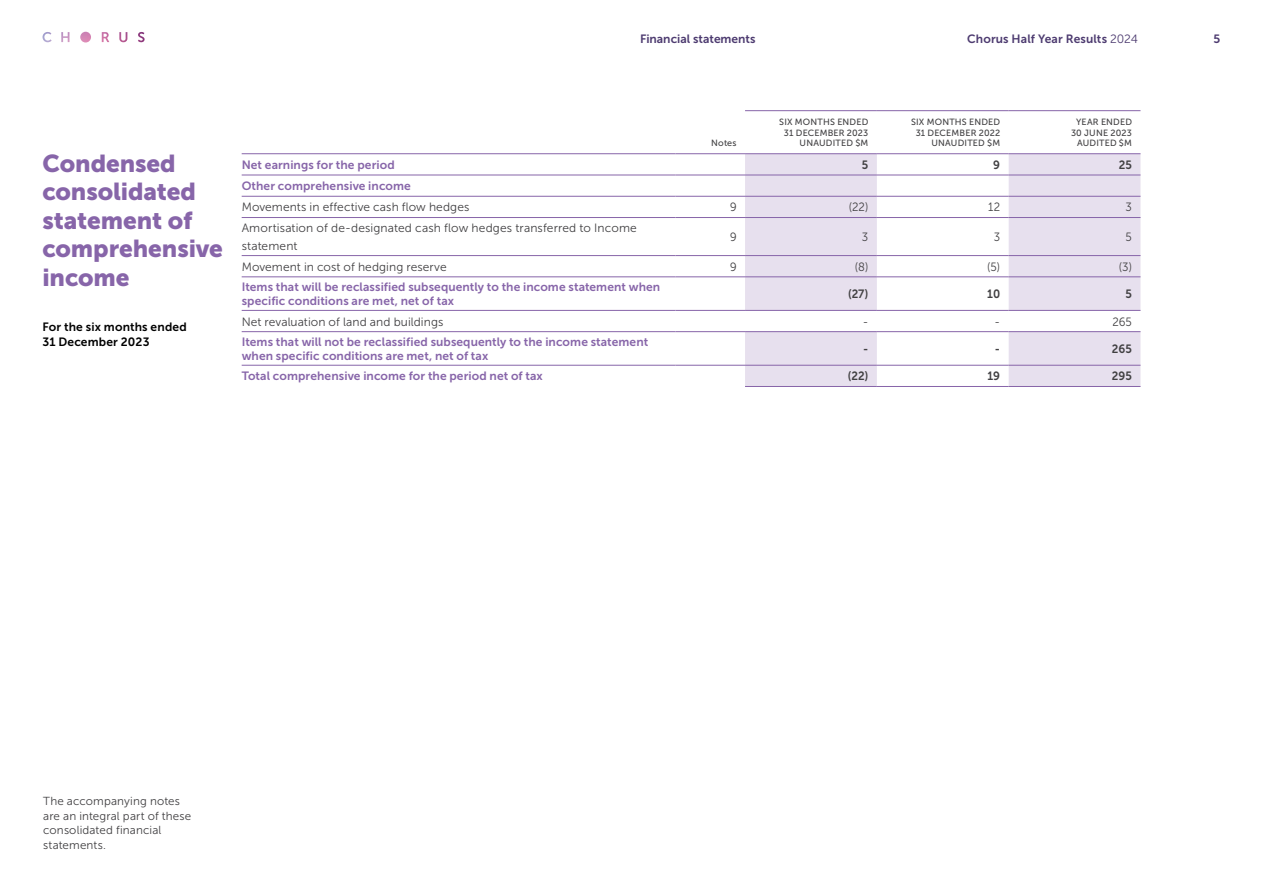
<style>
.page{position:relative;width:1263px;height:893px;background:#fff}
.page>*{position:absolute;margin:0;border:0;box-sizing:border-box;transform-origin:0 0}
.t1{font:24.3px/28.5px "Museo Sans 900";letter-spacing:-.005em;color:#8765a9}
.t2{font:12px/13.5px "Museo Sans 700";letter-spacing:.005em;color:#8765a9}
.t3{font:12px/18px "Museo Sans 300";letter-spacing:.01em;color:#414042}
.t4{font:12px "Museo Sans 700";color:#4d3b70}
.t5{font:12px/15px "Museo Sans 700";letter-spacing:.015em;color:#000}
.t6{font:12px "Museo Sans 300";letter-spacing:.01em;color:#414042;scale:.95 1}
.t7{font:12px "Museo Sans 700";letter-spacing:.005em;color:#414042;scale:.95 1}
.t8{font:11.7px/14.5px "Museo Sans 300";letter-spacing:.015em;color:#414042}
.t9{font:9px/10.5px "Museo Sans 500";letter-spacing:.02em;color:#414042;text-align:right}
.s1{font-family:"Museo Sans 300"}
</style>
<div class="page">
<svg style="left:43px;top:32px;width:102px;height:11px"></svg>
<svg style="left:745px;top:154px;width:395px;height:232px;fill:#e7e0ee"></svg>
<hr style="left:745px;top:110px;width:132px;height:1px;background:#8765a9">
<hr style="left:877px;top:110px;width:132px;height:1px;background:#8765a9">
<hr style="left:1009px;top:110px;width:131px;height:1px;background:#8765a9">
<hr style="left:745px;top:153px;width:132px;height:1px;background:#8765a9">
<hr style="left:877px;top:153px;width:132px;height:1px;background:#8765a9">
<hr style="left:1009px;top:153px;width:131px;height:1px;background:#8765a9">
<hr style="left:242px;top:217px;width:433px;height:1px;background:#8765a9">
<hr style="left:675px;top:217px;width:70px;height:1px;background:#8765a9">
<hr style="left:745px;top:217px;width:132px;height:1px;background:#8765a9">
<hr style="left:877px;top:217px;width:132px;height:1px;background:#8765a9">
<hr style="left:1009px;top:217px;width:131px;height:1px;background:#8765a9">
<hr style="left:242px;top:255px;width:433px;height:1px;background:#8765a9">
<hr style="left:675px;top:255px;width:70px;height:1px;background:#8765a9">
<hr style="left:745px;top:255px;width:132px;height:1px;background:#8765a9">
<hr style="left:877px;top:255px;width:132px;height:1px;background:#8765a9">
<hr style="left:1009px;top:255px;width:131px;height:1px;background:#8765a9">
<hr style="left:675px;top:153px;width:70px;height:1px;background:#8765a9">
<hr style="left:242px;top:153px;width:433px;height:1px;background:#8765a9">
<hr style="left:242px;top:175px;width:433px;height:1px;background:#8765a9">
<hr style="left:675px;top:175px;width:70px;height:1px;background:#8765a9">
<hr style="left:745px;top:175px;width:132px;height:1px;background:#8765a9">
<hr style="left:877px;top:175px;width:132px;height:1px;background:#8765a9">
<hr style="left:1009px;top:175px;width:131px;height:1px;background:#8765a9">
<hr style="left:242px;top:196px;width:433px;height:1px;background:#8765a9">
<hr style="left:242px;top:276px;width:433px;height:1px;background:#8765a9">
<hr style="left:242px;top:331px;width:433px;height:1px;background:#8765a9">
<hr style="left:675px;top:196px;width:70px;height:1px;background:#8765a9">
<hr style="left:675px;top:276px;width:70px;height:1px;background:#8765a9">
<hr style="left:675px;top:331px;width:70px;height:1px;background:#8765a9">
<hr style="left:745px;top:196px;width:132px;height:1px;background:#8765a9">
<hr style="left:745px;top:276px;width:132px;height:1px;background:#8765a9">
<hr style="left:745px;top:331px;width:132px;height:1px;background:#8765a9">
<hr style="left:877px;top:196px;width:132px;height:1px;background:#8765a9">
<hr style="left:877px;top:276px;width:132px;height:1px;background:#8765a9">
<hr style="left:877px;top:331px;width:132px;height:1px;background:#8765a9">
<hr style="left:1009px;top:196px;width:131px;height:1px;background:#8765a9">
<hr style="left:1009px;top:276px;width:131px;height:1px;background:#8765a9">
<hr style="left:1009px;top:331px;width:131px;height:1px;background:#8765a9">
<hr style="left:242px;top:365px;width:433px;height:1px;background:#8765a9">
<hr style="left:675px;top:365px;width:70px;height:1px;background:#8765a9">
<hr style="left:745px;top:365px;width:132px;height:1px;background:#8765a9">
<hr style="left:877px;top:365px;width:132px;height:1px;background:#8765a9">
<hr style="left:1009px;top:365px;width:131px;height:1px;background:#8765a9">
<hr style="left:745px;top:386px;width:132px;height:1px;background:#8765a9">
<hr style="left:877px;top:386px;width:132px;height:1px;background:#8765a9">
<hr style="left:1009px;top:386px;width:131px;height:1px;background:#8765a9">
<hr style="left:242px;top:310px;width:433px;height:1px;background:#8765a9">
<hr style="left:675px;top:310px;width:70px;height:1px;background:#8765a9">
<hr style="left:745px;top:310px;width:132px;height:1px;background:#8765a9">
<hr style="left:877px;top:310px;width:132px;height:1px;background:#8765a9">
<hr style="left:1009px;top:310px;width:131px;height:1px;background:#8765a9">
<p class="t4" style="left:640px;top:32px;width:117px">Financial statements</p>
<p class="t4" style="left:967px;top:32px;width:172px">Chorus Half Year Results <span class="s1">2024</span></p>
<p class="t4" style="left:1213px;top:32px;width:8px">5</p>
<h1 class="t1" style="left:43px;top:149px;width:182px">Condensed consolidated statement of comprehensive income</h1>
<p class="t5" style="left:43px;top:319px;width:146px">For the six months ended<br>31 December 2023</p>
<p class="t9" style="left:711px;top:138px;width:27px">Notes</p>
<p class="t9" style="left:779px;top:117px;width:91px">SIX MONTHS ENDED<br>31 DECEMBER 2023<br>UNAUDITED $M</p>
<p class="t9" style="left:911px;top:117px;width:91px">SIX MONTHS ENDED<br>31 DECEMBER 2022<br>UNAUDITED $M</p>
<p class="t9" style="left:1071px;top:117px;width:63px">YEAR ENDED<br>30 JUNE 2023<br>AUDITED $M</p>
<p class="t2" style="left:242px;top:158px;width:154px">Net earnings for the period</p>
<p class="t7" style="left:862px;top:158px;width:8px">5</p>
<p class="t7" style="left:993px;top:158px;width:9px">9</p>
<p class="t7" style="left:1119px;top:158px;width:15px">25</p>
<p class="t2" style="left:242px;top:179px;width:171px">Other comprehensive income</p>
<p class="t3" style="left:242px;top:198px;width:229px">Movements in effective cash flow hedges</p>
<p class="t6" style="left:730px;top:201px;width:8px">9</p>
<p class="t6" style="left:849px;top:201px;width:22px">(22)</p>
<p class="t6" style="left:988px;top:201px;width:14px">12</p>
<p class="t6" style="left:1125px;top:201px;width:8px">3</p>
<p class="t3" style="left:242px;top:219px;width:397px">Amortisation of de-designated cash flow hedges transferred to Income statement</p>
<p class="t6" style="left:730px;top:230px;width:8px">9</p>
<p class="t6" style="left:862px;top:230px;width:8px">3</p>
<p class="t6" style="left:994px;top:230px;width:8px">3</p>
<p class="t6" style="left:1126px;top:230px;width:8px">5</p>
<p class="t3" style="left:242px;top:258px;width:207px">Movement in cost of hedging reserve</p>
<p class="t6" style="left:730px;top:260px;width:8px">9</p>
<p class="t6" style="left:855px;top:260px;width:16px">(8)</p>
<p class="t6" style="left:987px;top:260px;width:15px">(5)</p>
<p class="t6" style="left:1119px;top:260px;width:15px">(3)</p>
<p class="t2" style="left:242px;top:280px;width:420px">Items that will be reclassified subsequently to the income statement when specific conditions are met, net of tax</p>
<p class="t7" style="left:848px;top:287px;width:23px">(27)</p>
<p class="t7" style="left:987px;top:287px;width:15px">10</p>
<p class="t7" style="left:1125px;top:287px;width:8px">5</p>
<p class="t3" style="left:242px;top:312px;width:203px">Net revaluation of land and buildings</p>
<p class="t6" style="left:863px;top:315px;width:7px">-</p>
<p class="t6" style="left:994px;top:315px;width:7px">-</p>
<p class="t6" style="left:1112px;top:315px;width:22px">265</p>
<p class="t2" style="left:242px;top:335px;width:408px">Items that will not be reclassified subsequently to the income statement when specific conditions are met, net of tax</p>
<p class="t7" style="left:863px;top:342px;width:7px">-</p>
<p class="t7" style="left:995px;top:342px;width:7px">-</p>
<p class="t7" style="left:1112px;top:342px;width:23px">265</p>
<p class="t2" style="left:242px;top:369px;width:303px">Total comprehensive income for the period net of tax</p>
<p class="t7" style="left:848px;top:369px;width:23px">(22)</p>
<p class="t7" style="left:987px;top:369px;width:15px">19</p>
<p class="t7" style="left:1112px;top:369px;width:23px">295</p>
<p class="t8" style="left:43px;top:794px;width:150px">The accompanying notes are an integral part of these consolidated financial statements.</p>
</div>
